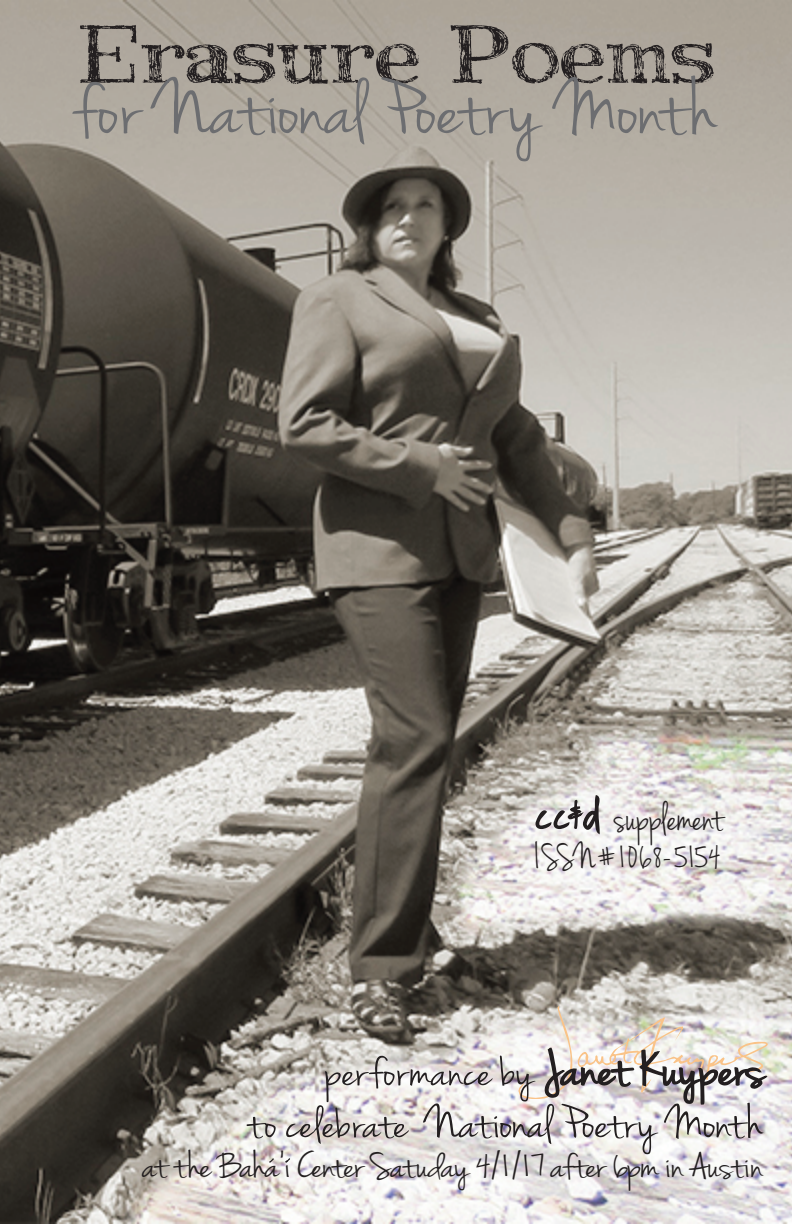
<style>
.page{position:relative;width:792px;height:1224px;background:#fff}
.page>*{position:absolute;margin:0;border:0;box-sizing:border-box;transform-origin:0 0}
.t1{font:96px "Afontforjanet";color:#fac388}
.t2{font:80px "Jenna Sue";color:#6c6d70;scale:1.25 1}
.t3{font:78px "Travel Diary";color:#231f20}
.t4{font:48px "Jenna Sue";color:#231f20;scale:1.25 1}
.t5{font:46px "Jenna Sue";color:#231f20;scale:1.25 1}
.t6{font:42px "Jenna Sue";color:#231f20}
.t7{font:38px "Jenna Sue";letter-spacing:-.015em;color:#231f20;scale:1.25 1}
.t8{font:38px "Jenna Sue";letter-spacing:-.015em;color:#231f20}
.s1{font-family:"Irrep";font-size:54px}
.s2{font-size:52px}
.s3{font-size:46px}
</style>
<div class="page">
<img style="left:0;top:0;width:792px;height:1224px">
<svg style="left:269px;top:1158px;width:5px;height:5px"></svg>
<svg style="left:285px;top:1158px;width:5px;height:5px"></svg>
<h3 class="t3" style="left:77px;top:25px;width:639px">Erasure Poems</h3>
<h2 class="t2" style="left:74px;top:64px;width:516px">for National Poetry Month</h2>
<p class="t6" style="left:534px;top:793px;width:190px"><span class="s1">cc&amp;d</span> supplement</p>
<p class="t8" style="left:535px;top:835px;width:187px">ISSN#1068-5154</p>
<h1 class="t1" style="left:517px;top:978px;width:260px">^</h1>
<p class="t5" style="left:325px;top:1045px;width:353px">performance by <span class="s2">Janet Kuypers</span></p>
<p class="t4" style="left:246px;top:1096px;width:415px"><span class="s3">to celebrate</span> National Poetry Month</p>
<p class="t7" style="left:143px;top:1144px;width:498px">atthe Baha’iCenter Satuday4/1/17after6pmin Austin</p>
</div>
